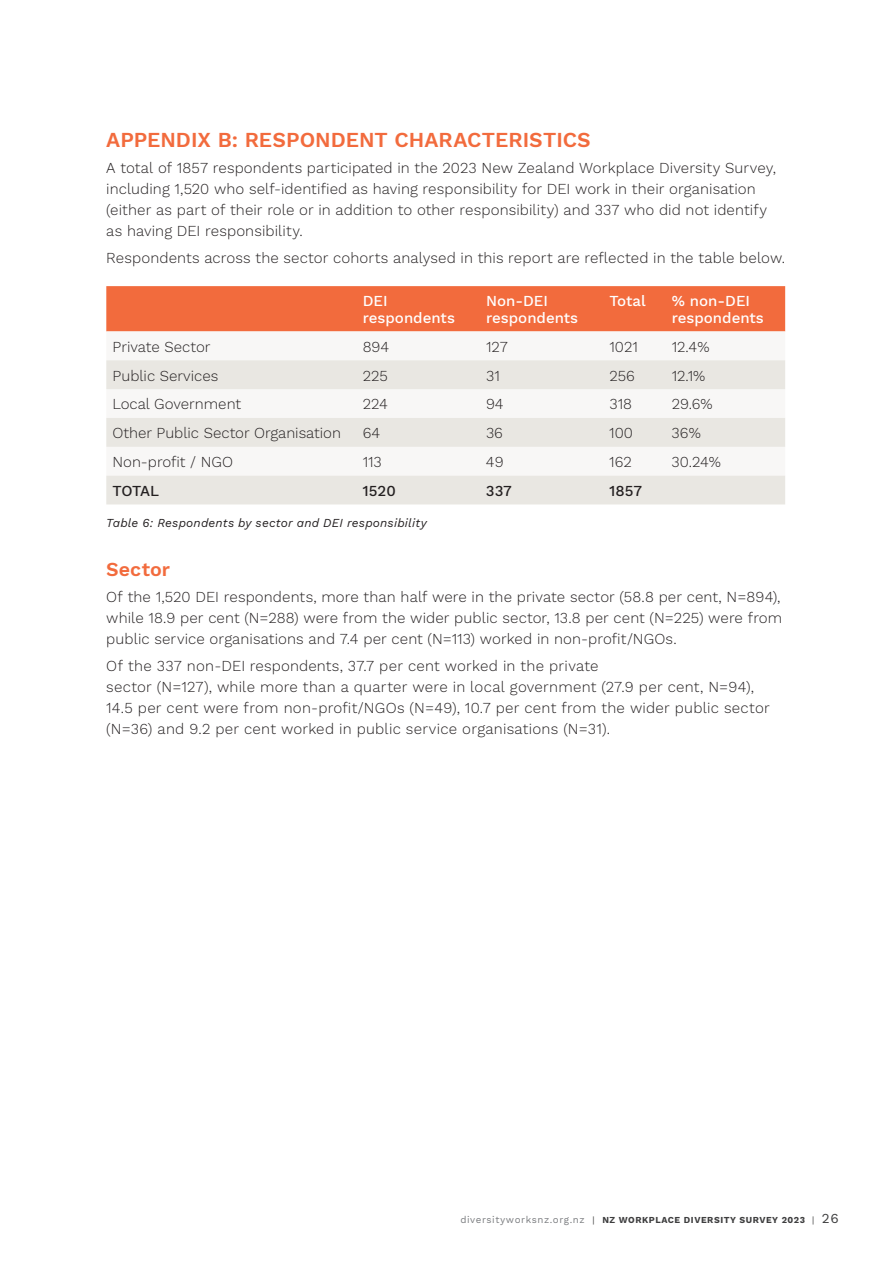
<style>
.page{position:relative;width:893px;height:1263px;background:#fff}
.page>*{position:absolute;margin:0;border:0;box-sizing:border-box;transform-origin:0 0}
.t1{font:600 21px "Work Sans";color:#f26b3d}
.t2{font:600 19.5px "Work Sans";color:#f26b3d}
.t3{font:300 15px/21px "Work Sans";letter-spacing:.005em;color:#231f20}
.t4{font:500 15px/16.5px "Work Sans";color:#fff}
.t5{font:500 15px "Work Sans";color:#231f20}
.t6{font:italic 12px "Work Sans";letter-spacing:.015em;color:#231f20}
.t7{font:700 9px "Work Sans";letter-spacing:.06em;color:#3e3e3f}
.s1{font-weight:400;font-size:9.75px;color:#7a7c7f}
.s2{font-weight:400}
.s3{font-weight:400;font-size:13.5px}
</style>
<div class="page">
<div style="left:106px;top:286px;width:679px;height:45px;background:#f26b3d"></div>
<svg style="left:106px;top:331px;width:679px;height:1px"></svg>
<svg style="left:106px;top:360px;width:679px;height:144px;fill:#e9e7e2"></svg>
<h1 class="t1" style="left:106px;top:128px;width:486px">APPENDIX B: RESPONDENT CHARACTERISTICS</h1>
<p class="t3" style="left:106px;top:158px;width:671px">A total of 1857 respondents participated in the 2023 New Zealand Workplace Diversity Survey, including 1,520 who self-identified as having responsibility for DEI work in their organisation (either as part of their role or in addition to other responsibility) and 337 who did not identify as having DEI responsibility.</p>
<p class="t3" style="left:106px;top:248px;width:680px">Respondents across the sector cohorts analysed in this report are reflected in the table below.</p>
<p class="t4" style="left:363px;top:294px;width:94px">DEI respondents</p>
<p class="t4" style="left:486px;top:294px;width:94px">Non-DEI respondents</p>
<p class="t4" style="left:609px;top:294px;width:38px">Total</p>
<p class="t4" style="left:672px;top:294px;width:94px">% non-DEI respondents</p>
<p class="t3" style="left:113px;top:337px;width:99px">Private Sector</p>
<p class="t3" style="left:363px;top:337px;width:28px">894</p>
<p class="t3" style="left:486px;top:337px;width:23px">127</p>
<p class="t3" style="left:609px;top:337px;width:30px">1021</p>
<p class="t3" style="left:672px;top:337px;width:39px">12.4%</p>
<p class="t3" style="left:113px;top:366px;width:107px">Public Services</p>
<p class="t3" style="left:363px;top:366px;width:27px">225</p>
<p class="t3" style="left:486px;top:366px;width:15px">31</p>
<p class="t3" style="left:609px;top:366px;width:27px">256</p>
<p class="t3" style="left:672px;top:366px;width:35px">12.1%</p>
<p class="t3" style="left:113px;top:394px;width:130px">Local Government</p>
<p class="t3" style="left:363px;top:394px;width:27px">224</p>
<p class="t3" style="left:486px;top:394px;width:19px">94</p>
<p class="t3" style="left:609px;top:394px;width:24px">318</p>
<p class="t3" style="left:672px;top:394px;width:42px">29.6%</p>
<p class="t3" style="left:113px;top:423px;width:230px">Other Public Sector Organisation</p>
<p class="t3" style="left:363px;top:423px;width:19px">64</p>
<p class="t3" style="left:486px;top:423px;width:19px">36</p>
<p class="t3" style="left:609px;top:423px;width:25px">100</p>
<p class="t3" style="left:672px;top:423px;width:31px">36%</p>
<p class="t3" style="left:113px;top:452px;width:122px">Non-profit / NGO</p>
<p class="t3" style="left:363px;top:452px;width:21px">113</p>
<p class="t3" style="left:486px;top:452px;width:19px">49</p>
<p class="t3" style="left:609px;top:452px;width:24px">162</p>
<p class="t3" style="left:672px;top:452px;width:51px">30.24%</p>
<p class="t5" style="left:113px;top:482px;width:48px">TOTAL</p>
<p class="t5" style="left:363px;top:482px;width:35px">1520</p>
<p class="t5" style="left:486px;top:482px;width:27px">337</p>
<p class="t5" style="left:609px;top:482px;width:34px">1857</p>
<p class="t6" style="left:106px;top:514px;width:322px">Table 6: Respondents by sector and DEI responsibility</p>
<h2 class="t2" style="left:106px;top:558px;width:65px">SECTOR</h2>
<p class="t3" style="left:106px;top:586px;width:677px;text-align:justify">Of the 1,520 DEI respondents, more than half were in the private sector (58.8 per cent, N=894), while 18.9 per cent (N=288) were from the wider public sector, 13.8 per cent (N=225) were from public service organisations and 7.4 per cent (N=113) worked in non-profit/NGOs.</p>
<p class="t3" style="left:106px;top:656px;width:665px">Of the 337 non-DEI respondents, 37.7 per cent worked in the private<br>sector (N=127), while more than a quarter were in local government (27.9 per cent, N=94), 14.5 per cent were from non-profit/NGOs (N=49), 10.7 per cent from the wider public sector (N=36) and 9.2 per cent worked in public service organisations (N=31).</p>
<p class="t7" style="left:460px;top:1215px;width:380px"><span class="s1">diversityworksnz.org.nz</span> <span class="s2">|</span> NZ WORKPLACE DIVERSITY SURVEY 2023 <span class="s2">|</span> <span class="s3">26</span></p>
</div>
